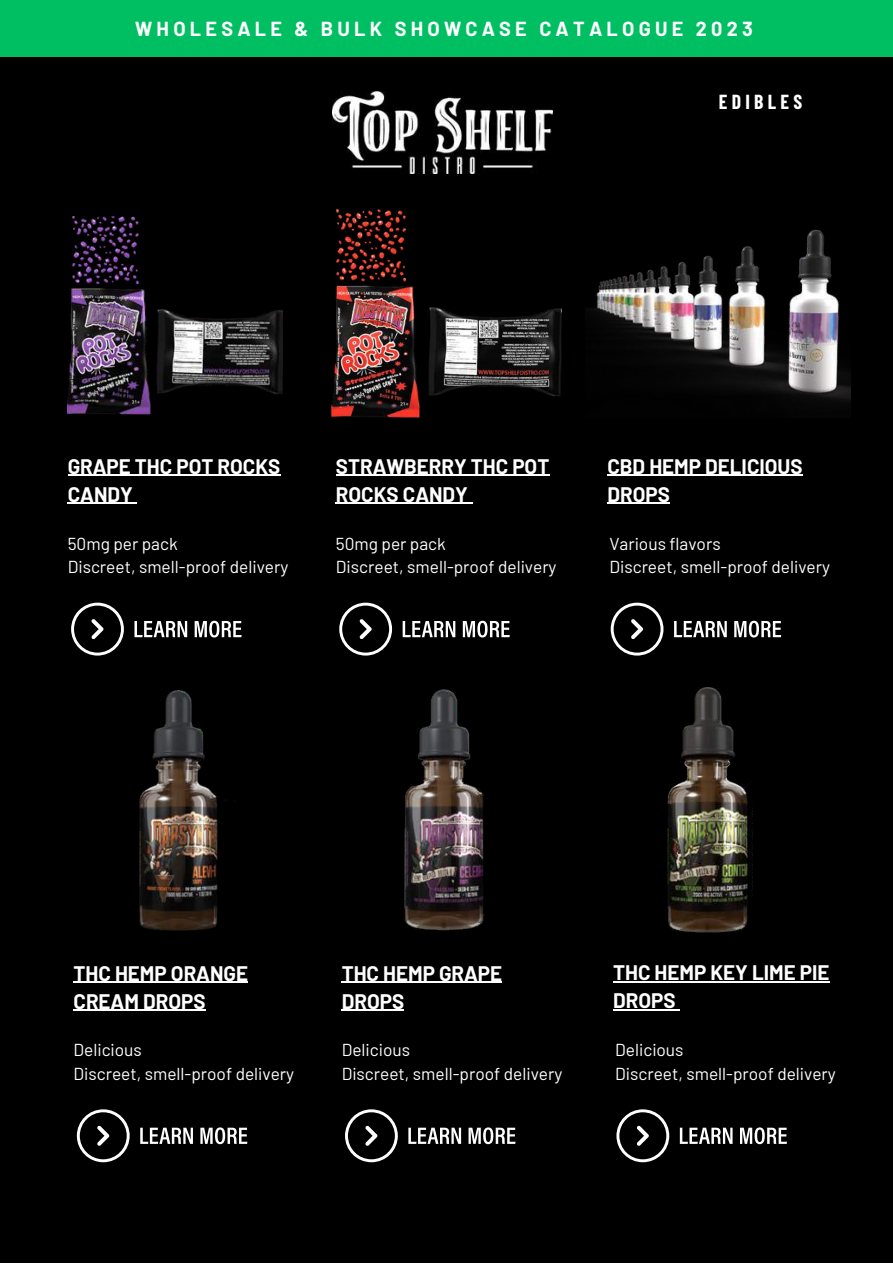
<style>
.page{position:relative;width:893px;height:1264px;background:#fff}
.page>*{position:absolute;margin:0;border:0;box-sizing:border-box;transform-origin:0 0}
.t1{font:700 20.55px/28px "Barlow";color:#fff}
.t2{font:700 19.8px "Barlow";letter-spacing:.215em;color:#fff}
.t3{font:700 19.8px "Barlow Condensed";letter-spacing:.215em;color:#fff}
.t4{font:17.25px/23.5px "Barlow";color:#fff}
</style>
<div class="page">
<div style="left:0;top:0;width:892px;height:1262px;background:#000"></div>
<img style="left:68px;top:216px;width:214px;height:199px">
<svg style="left:71px;top:602px;width:171px;height:54px"></svg>
<svg style="left:339px;top:602px;width:171px;height:54px"></svg>
<svg style="left:610px;top:602px;width:172px;height:54px"></svg>
<div style="left:0;top:0;width:892px;height:57px;background:#00bf63"></div>
<img style="left:333px;top:91px;width:219px;height:82px">
<img style="left:139px;top:690px;width:87px;height:241px">
<img style="left:668px;top:687px;width:84px;height:245px">
<svg style="left:76px;top:1109px;width:172px;height:54px"></svg>
<svg style="left:345px;top:1109px;width:171px;height:54px"></svg>
<svg style="left:616px;top:1109px;width:171px;height:54px"></svg>
<img style="left:332px;top:209px;width:229px;height:208px">
<img style="left:590px;top:229px;width:260px;height:174px">
<hr style="left:68px;top:474px;width:212px;height:2px;background:#fff">
<hr style="left:68px;top:503px;width:65px;height:1px;background:#fff">
<hr style="left:336px;top:474px;width:213px;height:2px;background:#fff">
<hr style="left:336px;top:503px;width:132px;height:1px;background:#fff">
<hr style="left:607px;top:474px;width:195px;height:2px;background:#fff">
<hr style="left:607px;top:503px;width:62px;height:1px;background:#fff">
<hr style="left:73px;top:981px;width:175px;height:1px;background:#fff">
<hr style="left:73px;top:1009px;width:133px;height:1px;background:#fff">
<hr style="left:341px;top:981px;width:161px;height:1px;background:#fff">
<hr style="left:341px;top:1009px;width:63px;height:1px;background:#fff">
<hr style="left:613px;top:981px;width:216px;height:1px;background:#fff">
<hr style="left:613px;top:1009px;width:62px;height:1px;background:#fff">
<img style="left:404px;top:689px;width:80px;height:242px">
<p class="t2" style="left:135px;top:16px;width:619px">WHOLESALE &amp; BULK SHOWCASE CATALOGUE 2023</p>
<p class="t3" style="left:718px;top:89px;width:85px">EDIBLES</p>
<p class="t1" style="left:68px;top:451px;width:214px">GRAPE THC POT ROCKS<br>CANDY</p>
<p class="t4" style="left:68px;top:531px;width:222px">50mg per pack<br>Discreet, smell-proof delivery</p>
<p class="t1" style="left:336px;top:451px;width:215px">STRAWBERRY THC POT<br>ROCKS CANDY</p>
<p class="t4" style="left:336px;top:531px;width:222px">50mg per pack<br>Discreet, smell-proof delivery</p>
<p class="t1" style="left:607px;top:451px;width:197px">CBD HEMP DELICIOUS<br>DROPS</p>
<p class="t4" style="left:609px;top:531px;width:222px">Various flavors<br>Discreet, smell-proof delivery</p>
<p class="t1" style="left:73px;top:958px;width:176px">THC HEMP ORANGE<br>CREAM DROPS</p>
<p class="t4" style="left:73px;top:1037px;width:222px">Delicious<br>Discreet, smell-proof delivery</p>
<p class="t1" style="left:341px;top:958px;width:162px">THC HEMP GRAPE<br>DROPS</p>
<p class="t4" style="left:341px;top:1037px;width:222px">Delicious<br>Discreet, smell-proof delivery</p>
<p class="t1" style="left:613px;top:958px;width:218px">THC HEMP KEY LIME PIE<br>DROPS</p>
<p class="t4" style="left:615px;top:1037px;width:222px">Delicious<br>Discreet, smell-proof delivery</p>
</div>
